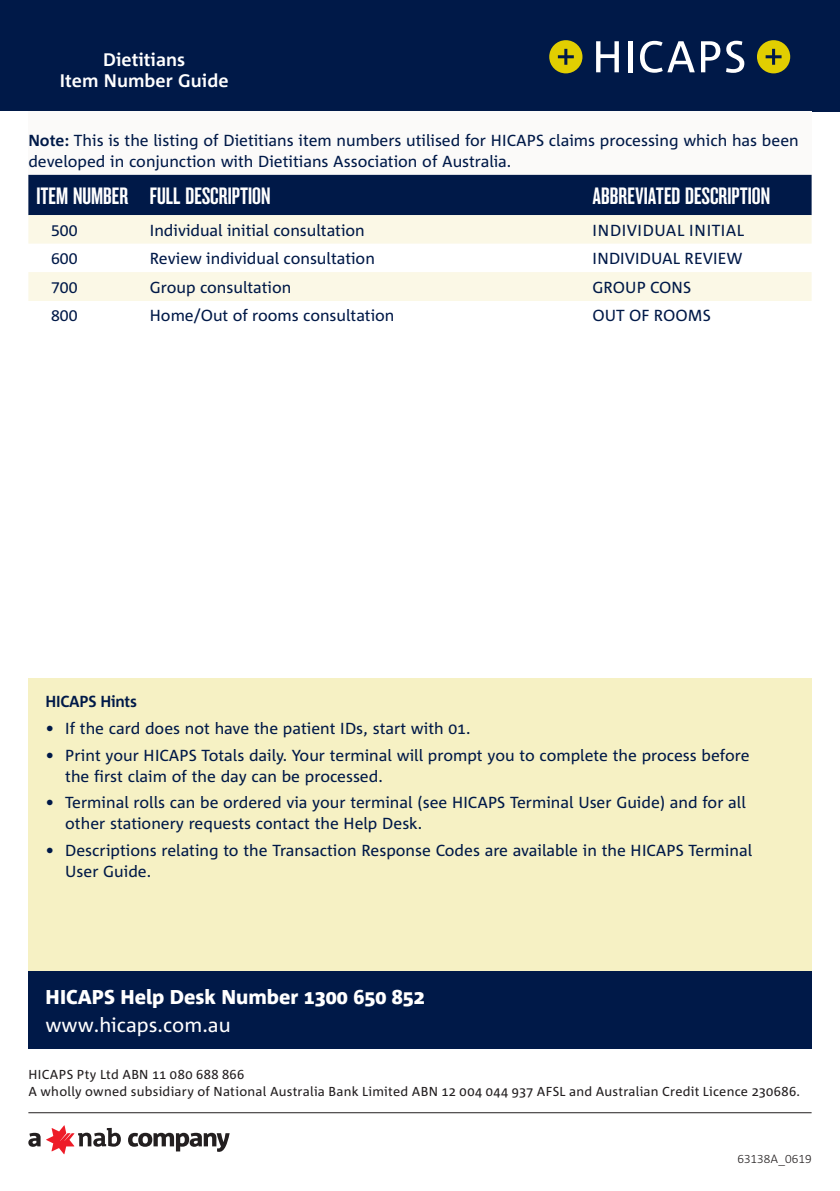
<style>
.page{position:relative;width:840px;height:1191px;background:#fff}
.page>*{position:absolute;margin:0;border:0;box-sizing:border-box;transform-origin:0 0}
.t1{font:22px "NAB Impact";color:#fff}
.t2{font:800 20px/28px "Corpid";color:#fff}
.t3{font:700 18.2px/21.2px "Corpid";color:#fff;text-align:center}
.t4{font:16px/21px "Corpid";color:#001948}
.t5{font:16px "Corpid C1";color:#001948}
.t6{font:16px "Corpid C1";letter-spacing:.03em;color:#001948}
.t7{font:700 16px "Corpid";letter-spacing:-.02em;color:#001948}
.HICAPS_Disclaimer{font:13px "Corpid";letter-spacing:.02em;color:#231f20}
.t8{font:300 12px "Corpid Caps";color:#231f20}
.s1{font-weight:700}
.s2{font-weight:400}
</style>
<div class="page">
<div style="left:0;top:0;width:839px;height:111px;background:#001948"></div>
<svg style="left:596px;top:41px;width:22px;height:31px"></svg>
<div style="left:627px;top:41px;width:5px;height:31px;background:#fff"></div>
<svg style="left:640px;top:41px;width:54px;height:32px"></svg>
<svg style="left:701px;top:41px;width:43px;height:32px"></svg>
<div style="left:549px;top:40px;width:33px;height:33px;background:#e1ce01;border-radius:50%"></div>
<svg style="left:557px;top:49px;width:16px;height:16px"></svg>
<div style="left:756px;top:40px;width:33px;height:33px;background:#e1ce01;border-radius:50%"></div>
<svg style="left:765px;top:49px;width:16px;height:16px"></svg>
<div style="left:28px;top:678px;width:783px;height:294px;background:#f6f1c4"></div>
<div style="left:28px;top:111px;width:783px;height:79px;background:#fbfaf9"></div>
<hr style="left:28px;top:1112px;width:783px;height:1px;background:#231f20">
<svg style="left:128px;top:1132px;width:101px;height:19px"></svg>
<svg style="left:28px;top:1125px;width:93px;height:29px"></svg>
<div style="left:28px;top:971px;width:783px;height:78px;background:#001948"></div>
<div style="left:28px;top:175px;width:783px;height:40px;background:#001948"></div>
<svg style="left:28px;top:215px;width:783px;height:86px;fill:#fbf8e6"></svg>
<p class="t3" style="left:60px;top:49px;width:170px">Dietitians<br>Item Number Guide</p>
<p class="t4" style="left:28px;top:130px;width:771px"><span class="s1">Note:</span> This is the listing of Dietitians item numbers utilised for HICAPS claims processing which has been developed in conjunction with Dietitians Association of Australia.</p>
<p class="t1" style="left:36px;top:186px;width:93px">ITEM NUMBER</p>
<p class="t1" style="left:150px;top:186px;width:122px">FULL DESCRIPTION</p>
<p class="t1" style="left:592px;top:186px;width:179px">ABBREVIATED DESCRIPTION</p>
<p class="t5" style="left:51px;top:220px;width:28px">500</p>
<p class="t5" style="left:150px;top:220px;width:216px">Individual initial consultation</p>
<p class="t6" style="left:592px;top:220px;width:153px">INDIVIDUAL INITIAL</p>
<p class="t5" style="left:51px;top:248px;width:28px">600</p>
<p class="t5" style="left:150px;top:248px;width:226px">Review individual consultation</p>
<p class="t5" style="left:592px;top:248px;width:151px">INDIVIDUAL REVIEW</p>
<p class="t5" style="left:51px;top:277px;width:28px">700</p>
<p class="t5" style="left:150px;top:277px;width:143px">Group consultation</p>
<p class="t5" style="left:592px;top:277px;width:100px">GROUP CONS</p>
<p class="t5" style="left:51px;top:306px;width:28px">800</p>
<p class="t5" style="left:150px;top:306px;width:246px">Home/Out of rooms consultation</p>
<p class="t5" style="left:592px;top:306px;width:120px">OUT OF ROOMS</p>
<p class="t7" style="left:45px;top:693px;width:93px">HICAPS Hints</p>
<p class="t4" style="left:45px;top:718px;width:426px">• If the card does not have the patient IDs, start with 01.</p>
<p class="t4" style="left:65px;top:745px;width:685px;text-indent:-20px">• Print your HICAPS Totals daily. Your terminal will prompt you to complete the process before the first claim of the day can be processed.</p>
<p class="t4" style="left:65px;top:792px;width:681px;text-indent:-20px">• Terminal rolls can be ordered via your terminal (see HICAPS Terminal User Guide) and for all other stationery requests contact the Help Desk.</p>
<p class="t4" style="left:65px;top:840px;width:688px;text-indent:-20px">• Descriptions relating to the Transaction Response Codes are available in the HICAPS Terminal<br>User Guide.</p>
<p class="t2" style="left:45px;top:983px;width:381px">HICAPS Help Desk Number 1300 650 852 <span class="s2">www.hicaps.com.au</span></p>
<p class="HICAPS_Disclaimer" style="left:28px;top:1067px;width:217px">HICAPS Pty Ltd ABN 11 080 688 866</p>
<p class="HICAPS_Disclaimer" style="left:28px;top:1084px;width:772px">A wholly owned subsidiary of National Australia Bank Limited ABN 12 004 044 937 AFSL and Australian Credit Licence 230686.</p>
<p class="t8" style="left:737px;top:1151px;width:76px">63138A_0619</p>
</div>
